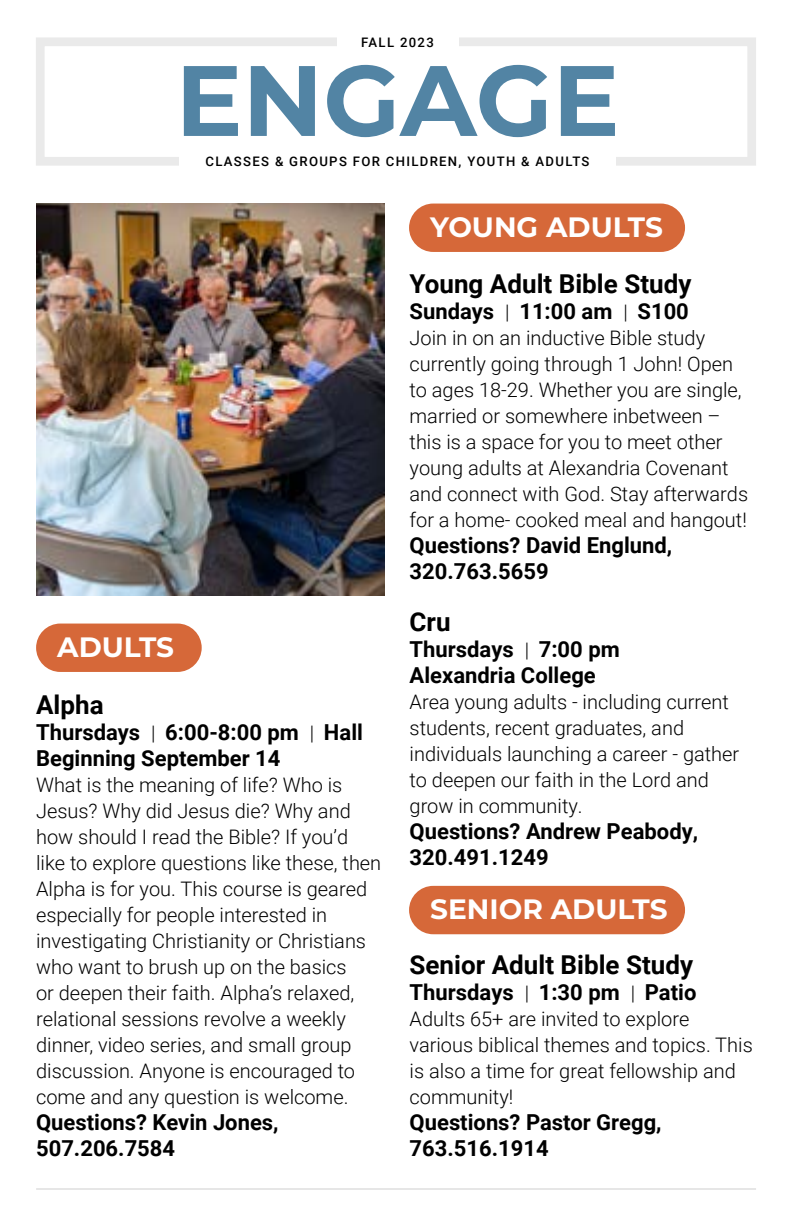
<style>
.page{position:relative;width:792px;height:1224px;background:#fff}
.page>*{position:absolute;margin:0;border:0;box-sizing:border-box;transform-origin:0 0}
.t1{font:700 99.8px "Montserrat";color:#5284a4}
.t2{font:700 28px "Montserrat";color:#fff}
.t3{font:700 26px "Roboto";color:#000}
.t4{font:700 22px/26px "Roboto";color:#000}
.t5{font:300 20px/26px "Roboto";color:#000}
.t6{font:500 13.2px "Roboto";letter-spacing:.1em;color:#000}
.s1{font-weight:300;font-size:20px}
</style>
<div class="page">
<hr style="left:36px;top:1189px;width:720px;height:1px;background:#000">
<div style="left:36px;top:37px;width:720px;height:129px;border:9px solid #eaeaea"></div>
<div style="left:179px;top:147px;width:437px;height:30px;background:#fff"></div>
<div style="left:337px;top:27px;width:121px;height:30px;background:#fff"></div>
<div style="left:409px;top:204px;width:276px;height:48px;background:#d66839;border-radius:24px"></div>
<div style="left:36px;top:624px;width:166px;height:48px;background:#d66839;border-radius:24px"></div>
<div style="left:409px;top:886px;width:276px;height:48px;background:#d66839;border-radius:24px"></div>
<img style="left:36px;top:204px;width:348px;height:391px">
<p class="t6" style="left:361px;top:33px;width:74px">FALL 2023</p>
<h1 class="t1" style="left:176px;top:29px;width:445px">ENGAGE</h1>
<p class="t6" style="left:206px;top:152px;width:386px">CLASSES &amp; GROUPS FOR CHILDREN, YOUTH &amp; ADULTS</p>
<h2 class="t2" style="left:57px;top:627px;width:118px">ADULTS</h2>
<h3 class="t3" style="left:36px;top:686px;width:69px">Alpha</h3>
<p class="t4" style="left:36px;top:718px;width:328px">Thursdays <span class="s1">|</span> 6:00-8:00 pm <span class="s1">|</span> Hall<br>Beginning September 14</p>
<p class="t5" style="left:36px;top:771px;width:347px">What is the meaning of life? Who is Jesus? Why did Jesus die? Why and how should I read the Bible? If you’d like to explore questions like these, then Alpha is for you. This course is geared especially for people interested in investigating Christianity or Christians who want to brush up on the basics<br>or deepen their faith. Alpha’s relaxed, relational sessions revolve a weekly dinner, video series, and small group discussion. Anyone is encouraged to come and any question is welcome.</p>
<p class="t4" style="left:36px;top:1108px;width:244px">Questions? Kevin Jones,<br>507.206.7584</p>
<h2 class="t2" style="left:430px;top:207px;width:234px">YOUNG ADULTS</h2>
<h3 class="t3" style="left:410px;top:265px;width:283px">Young Adult Bible Study</h3>
<p class="t4" style="left:410px;top:297px;width:281px">Sundays <span class="s1">|</span> 11:00 am <span class="s1">|</span> S100</p>
<p class="t5" style="left:410px;top:324px;width:340px">Join in on an inductive Bible study currently going through 1 John! Open to ages 18-29. Whether you are single, married or somewhere inbetween – this is a space for you to meet other young adults at Alexandria Covenant and connect with God. Stay afterwards for a home- cooked meal and hangout!</p>
<p class="t4" style="left:410px;top:531px;width:264px">Questions? David Englund,<br>320.763.5659</p>
<h3 class="t3" style="left:410px;top:603px;width:43px">Cru</h3>
<p class="t4" style="left:410px;top:635px;width:212px">Thursdays <span class="s1">|</span> 7:00 pm<br>Alexandria College</p>
<p class="t5" style="left:410px;top:688px;width:331px">Area young adults - including current students, recent graduates, and individuals launching a career - gather to deepen our faith in the Lord and grow in community.</p>
<p class="t4" style="left:410px;top:817px;width:290px">Questions? Andrew Peabody,<br>320.491.1249</p>
<h2 class="t2" style="left:430px;top:889px;width:239px">SENIOR ADULTS</h2>
<h3 class="t3" style="left:410px;top:946px;width:285px">Senior Adult Bible Study</h3>
<p class="t4" style="left:410px;top:978px;width:288px">Thursdays <span class="s1">|</span> 1:30 pm <span class="s1">|</span> Patio</p>
<p class="t5" style="left:410px;top:1005px;width:345px">Adults 65+ are invited to explore various biblical themes and topics. This is also a time for great fellowship and community!</p>
<p class="t4" style="left:410px;top:1108px;width:254px">Questions? Pastor Gregg,<br>763.516.1914</p>
</div>
